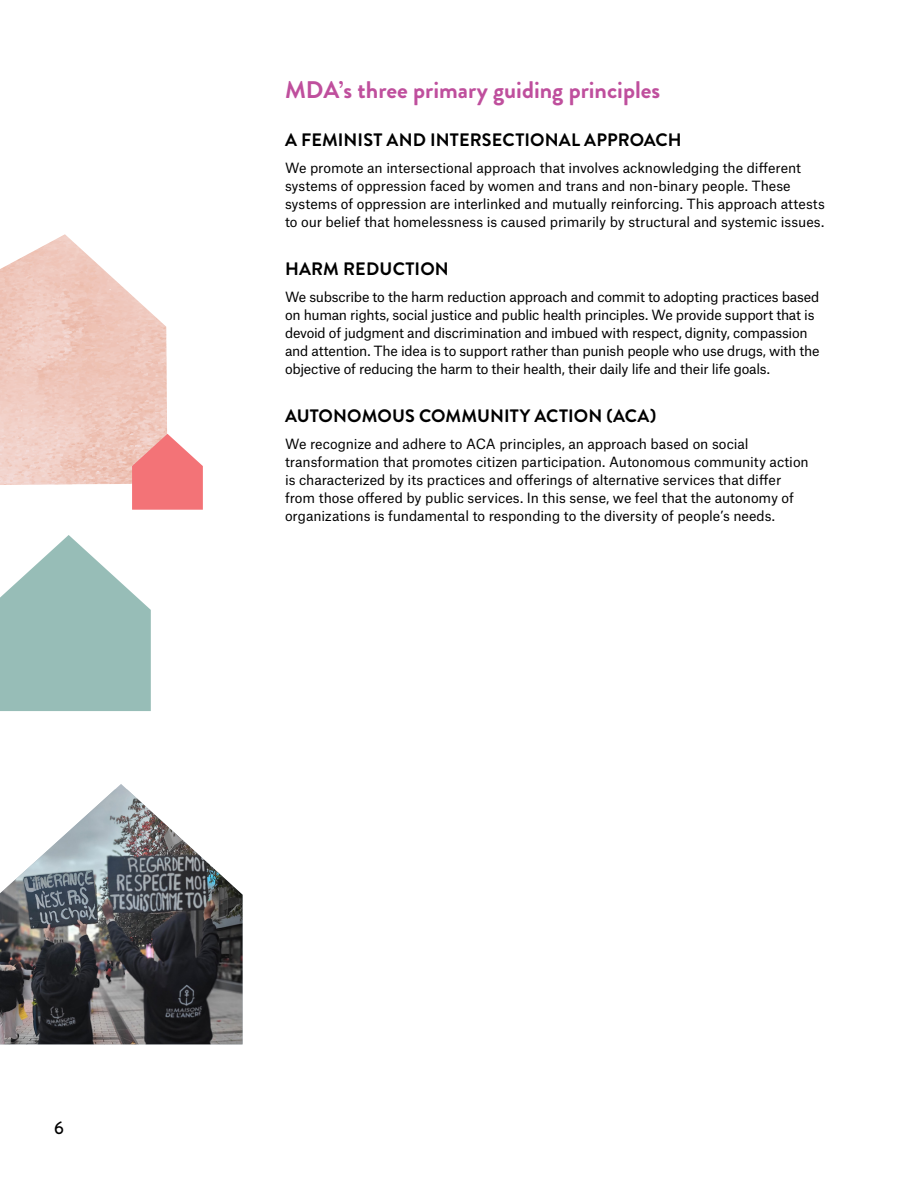
<style>
.page{position:relative;width:918px;height:1188px;background:#fff}
.page>*{position:absolute;margin:0;border:0;box-sizing:border-box;transform-origin:0 0}
.t1{font:700 24px "Brandon Grotesque";color:#bf4f9d}
.t2{font:700 18px "Brandon Grotesque";letter-spacing:.005em;color:#000}
.t3{font:500 18px "Brandon Grotesque";color:#000}
.t4{font:13.5px/18px "Atlas Grotesk";letter-spacing:-.005em;color:#000}
</style>
<div class="page">
<hr style="left:917px;top:0;width:1px;height:1188px;background:#fde0dc">
<img style="left:0;top:234px;width:167px;height:251px">
<svg style="left:0;top:535px;width:151px;height:176px"></svg>
<svg style="left:132px;top:434px;width:71px;height:76px;background:#f38b8d"></svg>
<img style="left:0;top:790px;width:243px;height:254px">
<h1 class="t1" style="left:285px;top:73px;width:377px">MDA’s three primary guiding principles</h1>
<h2 class="t2" style="left:285px;top:127px;width:398px">A FEMINIST AND INTERSECTIONAL APPROACH</h2>
<p class="t4" style="left:285px;top:157px;width:541px">We promote an intersectional approach that involves acknowledging the different systems of oppression faced by women and trans and non-binary people. These systems of oppression are interlinked and mutually reinforcing. This approach attests to our belief that homelessness is caused primarily by structural and systemic issues.</p>
<h2 class="t2" style="left:285px;top:256px;width:165px">HARM REDUCTION</h2>
<p class="t4" style="left:285px;top:286px;width:536px">We subscribe to the harm reduction approach and commit to adopting practices based on human rights, social justice and public health principles. We provide support that is devoid of judgment and discrimination and imbued with respect, dignity, compassion and attention. The idea is to support rather than punish people who use drugs, with the objective of reducing the harm to their health, their daily life and their life goals.</p>
<h2 class="t2" style="left:285px;top:403px;width:373px">AUTONOMOUS COMMUNITY ACTION (ACA)</h2>
<p class="t4" style="left:285px;top:433px;width:525px">We recognize and adhere to ACA principles, an approach based on social transformation that promotes citizen participation. Autonomous community action is characterized by its practices and offerings of alternative services that differ from those offered by public services. In this sense, we feel that the autonomy of organizations is fundamental to responding to the diversity of people’s needs.</p>
<h2 class="t3" style="left:54px;top:1115px;width:11px">6</h2>
</div>
